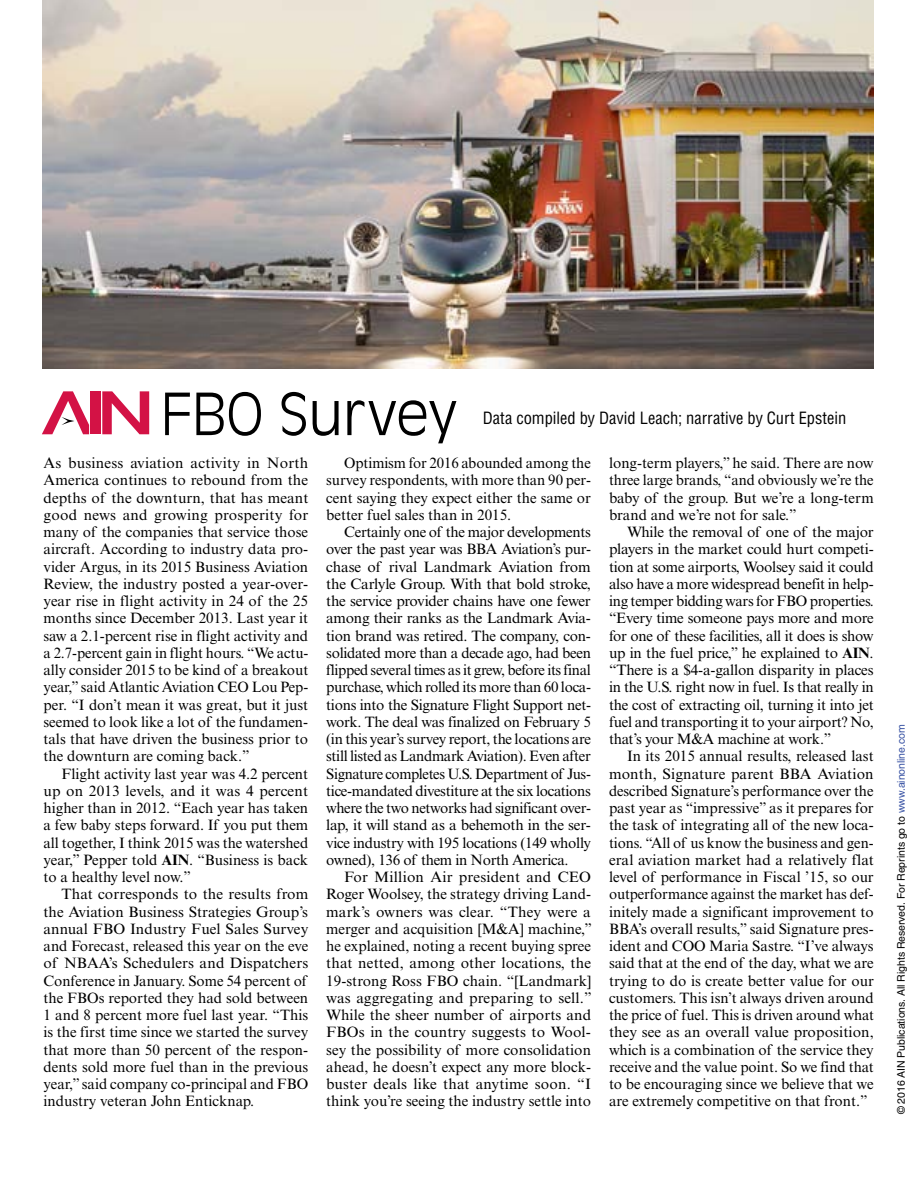
<style>
.page{position:relative;width:918px;height:1188px;background:#fff}
.page>*{position:absolute;margin:0;border:0;box-sizing:border-box;transform-origin:0 0}
.t1{font:300 57.3px "Antique Olive Std";color:#000}
.t2{font:condensed 16.5px "Helvetica LT Std";color:#000}
.t3{font:15px/17.2px "Times New Roman MT Std";color:#000;text-align:justify}
.t4{font:10.5px "Helvetica LT Std";letter-spacing:-.005em;color:#000}
.s1{font-weight:700}
.s2{color:#3953a4}
</style>
<div class="page">
<img style="left:43px;top:0;width:831px;height:369px">
<div style="left:90px;top:391px;width:11px;height:43px;background:#d31245"></div>
<svg style="left:42px;top:391px;width:47px;height:43px"></svg>
<svg style="left:102px;top:391px;width:47px;height:43px"></svg>
<h1 class="t1" style="left:160px;top:380px;width:299px">FBO Survey</h1>
<p class="t2" style="left:483px;top:408px;width:365px">Data compiled by David Leach; narrative by Curt Epstein</p>
<p class="t3" style="left:44px;top:454px;width:266px">As business aviation activity in North America continues to rebound from the depths of the downturn, that has meant good news and growing prosperity for many of the companies that service those aircraft. According to industry data pro&shy;vider Argus, in its 2015 Business Aviation Review, the industry posted a year-over&shy;year rise in flight activity in 24 of the 25 months since December 2013. Last year it saw a 2.1-percent rise in flight activity and a 2.7-percent gain in flight hours. “We actu&shy;ally consider 2015 to be kind of a breakout year,” said Atlantic Aviation CEO Lou Pep&shy;per. “I don’t mean it was great, but it just seemed to look like a lot of the fundamen&shy;tals that have driven the business prior to the downturn are coming back.”</p>
<p class="t3" style="left:44px;top:765px;width:266px;text-indent:18px">Flight activity last year was 4.2 percent up on 2013 levels, and it was 4 percent higher than in 2012. “Each year has taken a few baby steps forward. If you put them all together, I think 2015 was the watershed year,” Pepper told <span class="s1">AIN</span>. “Business is back to a healthy level now.”</p>
<p class="t3" style="left:44px;top:886px;width:266px;text-indent:18px">That corresponds to the results from the Aviation Business Strategies Group’s annual FBO Industry Fuel Sales Survey and Forecast, released this year on the eve of NBAA’s Schedulers and Dispatchers Conference in January. Some 54 percent of the FBOs reported they had sold between 1 and 8 percent more fuel last year. “This is the first time since we started the survey that more than 50 percent of the respon&shy;dents sold more fuel than in the previous year,” said company co-principal and FBO industry veteran John Enticknap.</p>
<p class="t3" style="left:326px;top:454px;width:266px;text-indent:18px">Optimism for 2016 abounded among the survey respondents, with more than 90 per&shy;cent saying they expect either the same or better fuel sales than in 2015.</p>
<p class="t3" style="left:326px;top:523px;width:266px;text-indent:18px">Certainly one of the major developments over the past year was BBA Aviation’s pur&shy;chase of rival Landmark Aviation from the Carlyle Group. With that bold stroke, the service provider chains have one fewer among their ranks as the Landmark Avia&shy;tion brand was retired. The company, con&shy;solidated more than a decade ago, had been flipped several times as it grew, before its final purchase, which rolled its more than 60 loca&shy;tions into the Signature Flight Support net&shy;work. The deal was finalized on February 5 (in this year’s survey report, the locations are still listed as Landmark Aviation). Even after Signature completes U.S. Department of Jus&shy;tice-mandated divestiture at the six locations where the two networks had significant over&shy;lap, it will stand as a behemoth in the ser&shy;vice industry with 195 locations (149 wholly owned), 136 of them in North America.</p>
<p class="t3" style="left:326px;top:868px;width:267px;text-indent:18px">For Million Air president and CEO Roger Woolsey, the strategy driving Land&shy;mark’s owners was clear. “They were a merger and acquisition [M&amp;A] machine,” he explained, noting a recent buying spree that netted, among other locations, the 19-strong Ross FBO chain. “[Landmark] was aggregating and preparing to sell.” While the sheer number of airports and FBOs in the country suggests to Wool&shy;sey the possibility of more consolidation ahead, he doesn’t expect any more block&shy;buster deals like that anytime soon. “I think you’re seeing the industry settle into</p>
<p class="t3" style="left:609px;top:454px;width:266px">long-term players,” he said. There are now three large brands, “and obviously we’re the baby of the group. But we’re a long-term brand and we’re not for sale.”</p>
<p class="t3" style="left:609px;top:523px;width:266px;text-indent:18px">While the removal of one of the major players in the market could hurt competi&shy;tion at some airports, Woolsey said it could also have a more widespread benefit in help&shy;ing temper bidding wars for FBO properties. “Every time someone pays more and more for one of these facilities, all it does is show up in the fuel price,” he explained to <span class="s1">AIN</span>. “There is a $4-a-gallon disparity in places in the U.S. right now in fuel. Is that really in the cost of extracting oil, turning it into jet fuel and transporting it to your airport? No, that’s your M&amp;A machine at work.”</p>
<p class="t3" style="left:609px;top:748px;width:266px;text-indent:18px">In its 2015 annual results, released last month, Signature parent BBA Aviation described Signature’s performance over the past year as “impressive” as it prepares for the task of integrating all of the new loca&shy;tions. “All of us know the business and gen&shy;eral aviation market had a relatively flat level of performance in Fiscal ’15, so our outperformance against the market has def&shy;initely made a significant improvement to BBA’s overall results,” said Signature pres&shy;ident and COO Maria Sastre. “I’ve always said that at the end of the day, what we are trying to do is create better value for our customers. This isn’t always driven around the price of fuel. This is driven around what they see as an overall value proposition, which is a combination of the service they receive and the value point. So we find that to be encouraging since we believe that we are extremely competitive on that front.”</p>
<p class="t4" style="left:895px;top:1114px;width:391px;rotate:-90deg">© 2016 AIN Publications. All Rights Reserved. For Reprints go to <span class="s2">www.ainonline.com</span></p>
</div>
